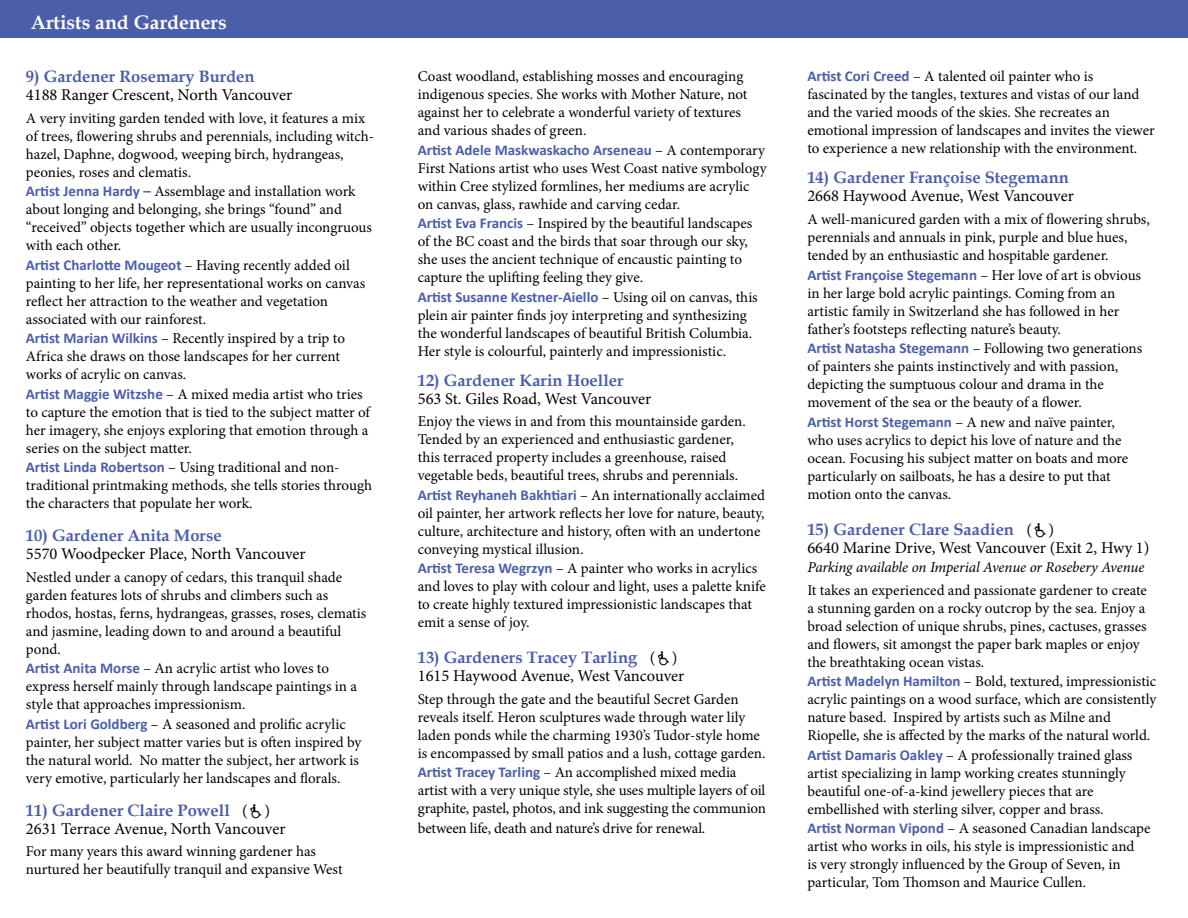
<style>
.page{position:relative;width:1188px;height:918px;background:#fff}
.page>*{position:absolute;margin:0;border:0;box-sizing:border-box;transform-origin:0 0}
.t1{font:700 19.5px "Book Antiqua";color:#fff}
.t2{font:16.5px "Minion Pro";letter-spacing:-.005em;color:#000}
.t3{font:700 16.5px "Book Antiqua";color:#4b5eaa}
.t4{font:15px/18px "Minion Pro";letter-spacing:-.005em;color:#000}
.t5{font:700 15px "Calibri";color:#4b5eaa}
.t6{font:italic 15px "Minion Pro";letter-spacing:-.005em;color:#000}
.s1{font-family:"Calibri";font-weight:700;color:#4b5eaa}
.s2{font-family:"Minion Pro";font-weight:400;color:#000}
</style>
<div class="page">
<div style="left:0;top:0;width:1188px;height:37px;background:#4b5eaa"></div>
<h1 class="t1" style="left:31px;top:9px;width:198px">Artists and Gardeners</h1>
<p class="t3" style="left:26px;top:65px;width:230px">9) Gardener Rosemary Burden</p>
<p class="t2" style="left:26px;top:84px;width:268px">4188 Ranger Crescent, North Vancouver</p>
<p class="t4" style="left:26px;top:109px;width:350px">A very inviting garden tended with love, it features a mix of trees, flowering shrubs and perennials, including witch&shy;hazel, Daphne, dogwood, weeping birch, hydrangeas, peonies, roses and clematis.</p>
<p class="t4" style="left:26px;top:183px;width:348px"><span class="s1">Artist Jenna Hardy –</span> Assemblage and installation work about longing and belonging, she brings “found” and “received” objects together which are usually incongruous with each other.</p>
<p class="t4" style="left:26px;top:256px;width:341px"><span class="s1">Artist Charlotte Mougeot</span> – Having recently added oil painting to her life, her representational works on canvas reflect her attraction to the weather and vegetation associated with our rainforest.</p>
<p class="t4" style="left:26px;top:330px;width:321px"><span class="s1">Artist Marian Wilkins</span> – Recently inspired by a trip to<br>Africa she draws on those landscapes for her current works of acrylic on canvas.</p>
<p class="t4" style="left:26px;top:385px;width:346px"><span class="s1">Artist Maggie Witzshe</span> – A mixed media artist who tries to capture the emotion that is tied to the subject matter of her imagery, she enjoys exploring that emotion through a series on the subject matter.</p>
<p class="t4" style="left:26px;top:459px;width:348px"><span class="s1">Artist Linda Robertson</span> – Using traditional and non&shy;traditional printmaking methods, she tells stories through the characters that populate her work.</p>
<p class="t3" style="left:26px;top:524px;width:197px">10) Gardener Anita Morse</p>
<p class="t2" style="left:26px;top:543px;width:281px">5570 Woodpecker Place, North Vancouver</p>
<p class="t4" style="left:26px;top:568px;width:342px">Nestled under a canopy of cedars, this tranquil shade garden features lots of shrubs and climbers such as rhodos, hostas, ferns, hydrangeas, grasses, roses, clematis and jasmine, leading down to and around a beautiful pond.</p>
<p class="t4" style="left:26px;top:660px;width:333px"><span class="s1">Artist Anita Morse</span> – An acrylic artist who loves to express herself mainly through landscape paintings in a style that approaches impressionism.</p>
<p class="t4" style="left:26px;top:715px;width:337px"><span class="s1">Artist Lori Goldberg</span> – A seasoned and prolific acrylic painter, her subject matter varies but is often inspired by the natural world. No matter the subject, her artwork is very emotive, particularly her landscapes and florals.</p>
<p class="t3" style="left:26px;top:799px;width:246px">11) Gardener Claire Powell <span class="s2">( )</span></p>
<p class="t2" style="left:26px;top:818px;width:261px">2631 Terrace Avenue, North Vancouver</p>
<p class="t4" style="left:26px;top:843px;width:318px">For many years this award winning gardener has nurtured her beautifully tranquil and expansive West</p>
<p class="t4" style="left:418px;top:67px;width:331px">Coast woodland, establishing mosses and encouraging indigenous species. She works with Mother Nature, not against her to celebrate a wonderful variety of textures and various shades of green.</p>
<p class="t5" style="left:418px;top:140px;width:349px">Artist Adele Maskwaskacho Arseneau <span class="s2">– A contemporary</span></p>
<p class="t4" style="left:418px;top:159px;width:350px">First Nations artist who uses West Coast native symbology within Cree stylized formlines, her mediums are acrylic on canvas, glass, rawhide and carving cedar.</p>
<p class="t4" style="left:418px;top:214px;width:336px"><span class="s1">Artist Eva Francis</span> – Inspired by the beautiful landscapes of the BC coast and the birds that soar through our sky, she uses the ancient technique of encaustic painting to capture the uplifting feeling they give.</p>
<p class="t5" style="left:418px;top:287px;width:342px">Artist Susanne Kestner-Aiello <span class="s2">– Using oil on canvas, this</span></p>
<p class="t4" style="left:418px;top:306px;width:336px">plein air painter finds joy interpreting and synthesizing the wonderful landscapes of beautiful British Columbia.<br>Her style is colourful, painterly and impressionistic.</p>
<p class="t3" style="left:418px;top:369px;width:207px">12) Gardener Karin Hoeller</p>
<p class="t2" style="left:418px;top:387px;width:235px">563 St. Giles Road, West Vancouver</p>
<p class="t4" style="left:418px;top:412px;width:330px">Enjoy the views in and from this mountainside garden.<br>Tended by an experienced and enthusiastic gardener, this terraced property includes a greenhouse, raised vegetable beds, beautiful trees, shrubs and perennials.</p>
<p class="t4" style="left:418px;top:486px;width:349px"><span class="s1">Artist Reyhaneh Bakhtiari</span> – An internationally acclaimed oil painter, her artwork reflects her love for nature, beauty, culture, architecture and history, often with an undertone conveying mystical illusion.</p>
<p class="t4" style="left:418px;top:559px;width:349px"><span class="s1">Artist Teresa Wegrzyn</span> – A painter who works in acrylics and loves to play with colour and light, uses a palette knife to create highly textured impressionistic landscapes that emit a sense of joy.</p>
<p class="t3" style="left:418px;top:646px;width:261px">13) Gardeners Tracey Tarling <span class="s2">( )</span></p>
<p class="t2" style="left:418px;top:665px;width:268px">1615 Haywood Avenue, West Vancouver</p>
<p class="t4" style="left:418px;top:690px;width:349px">Step through the gate and the beautiful Secret Garden reveals itself. Heron sculptures wade through water lily laden ponds while the charming 1930’s Tudor-style home is encompassed by small patios and a lush, cottage garden.</p>
<p class="t4" style="left:418px;top:764px;width:350px"><span class="s1">Artist Tracey Tarling</span> – An accomplished mixed media artist with a very unique style, she uses multiple layers of oil graphite, pastel, photos, and ink suggesting the communion</p>
<p class="t4" style="left:418px;top:819px;width:289px">between life, death and nature’s drive for renewal.</p>
<p class="t4" style="left:807px;top:68px;width:349px"><span class="s1">Artist Cori Creed</span> – A talented oil painter who is fascinated by the tangles, textures and vistas of our land and the varied moods of the skies. She recreates an emotional impression of landscapes and invites the viewer to experience a new relationship with the environment.</p>
<p class="t3" style="left:807px;top:167px;width:263px">14) Gardener Françoise Stegemann</p>
<p class="t2" style="left:807px;top:185px;width:268px">2668 Haywood Avenue, West Vancouver</p>
<p class="t4" style="left:807px;top:210px;width:344px">A well-manicured garden with a mix of flowering shrubs, perennials and annuals in pink, purple and blue hues, tended by an enthusiastic and hospitable gardener.</p>
<p class="t5" style="left:807px;top:265px;width:335px">Artist Françoise Stegemann <span class="s2">– Her love of art is obvious</span></p>
<p class="t4" style="left:807px;top:284px;width:314px">in her large bold acrylic paintings. Coming from an artistic family in Switzerland she has followed in her father’s footsteps reflecting nature’s beauty.</p>
<p class="t4" style="left:807px;top:339px;width:336px"><span class="s1">Artist Natasha Stegemann</span> – Following two generations of painters she paints instinctively and with passion, depicting the sumptuous colour and drama in the movement of the sea or the beauty of a flower.</p>
<p class="t4" style="left:807px;top:413px;width:322px"><span class="s1">Artist Horst Stegemann</span> – A new and naïve painter, who uses acrylics to depict his love of nature and the ocean. Focusing his subject matter on boats and more particularly on sailboats, he has a desire to put that motion onto the canvas.</p>
<p class="t3" style="left:807px;top:518px;width:248px">15) Gardener Clare Saadien <span class="s2">( )</span></p>
<p class="t2" style="left:807px;top:536px;width:344px">6640 Marine Drive, West Vancouver (Exit 2, Hwy 1)</p>
<p class="t6" style="left:807px;top:557px;width:338px">Parking available on Imperial Avenue or Rosebery Avenue</p>
<p class="t4" style="left:807px;top:581px;width:341px">It takes an experienced and passionate gardener to create a stunning garden on a rocky outcrop by the sea. Enjoy a broad selection of unique shrubs, pines, cactuses, grasses and flowers, sit amongst the paper bark maples or enjoy the breathtaking ocean vistas.</p>
<p class="t4" style="left:807px;top:673px;width:350px"><span class="s1">Artist Madelyn Hamilton</span> – Bold, textured, impressionistic acrylic paintings on a wood surface, which are consistently nature based. Inspired by artists such as Milne and Riopelle, she is affected by the marks of the natural world.</p>
<p class="t4" style="left:807px;top:746px;width:327px"><span class="s1">Artist Damaris Oakley</span> – A professionally trained glass artist specializing in lamp working creates stunningly beautiful one-of-a-kind jewellery pieces that are embellished with sterling silver, copper and brass.</p>
<p class="t4" style="left:807px;top:820px;width:345px"><span class="s1">Artist Norman Vipond</span> – A seasoned Canadian landscape artist who works in oils, his style is impressionistic and<br>is very strongly influenced by the Group of Seven, in particular, Tom Thomson and Maurice Cullen.</p>
</div>
